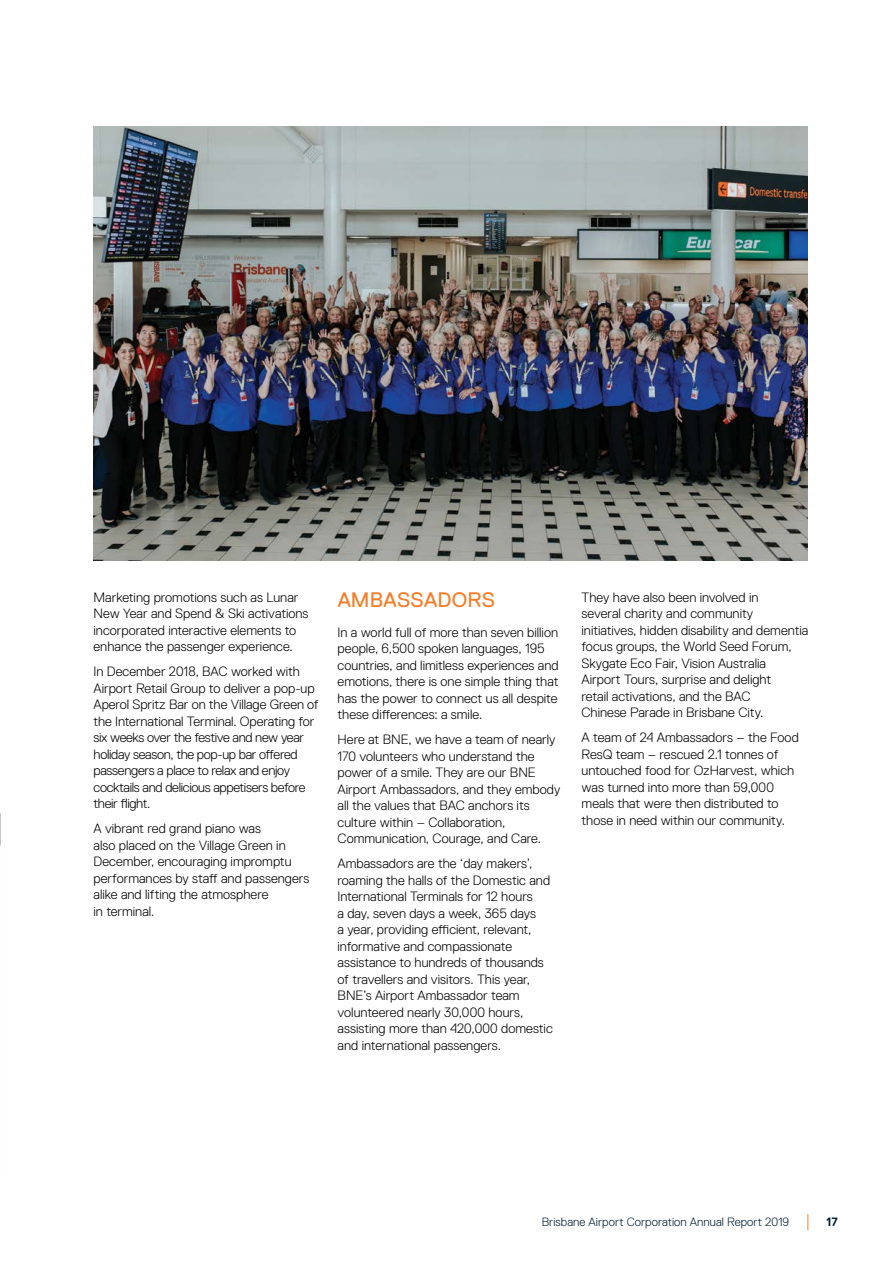
<style>
.page{position:relative;width:893px;height:1263px;background:#fff}
.page>*{position:absolute;margin:0;border:0;box-sizing:border-box;transform-origin:0 0}
.t1{font:21px "Replica Std";letter-spacing:.01em;color:#f57e29}
.t2{font:300 13.5px/16.5px "Replica Std";color:#000}
.t3{font:300 13.5px/16.5px "Replica Std";letter-spacing:-.02em;color:#000}
.t4{font:300 12px "Replica Std";letter-spacing:.005em;color:#001d34}
.t5{font:700 12px "Replica Std";color:#001d34}
</style>
<div class="page">
<svg style="left:807px;top:1214px;width:1px;height:16px"></svg>
<img style="left:94px;top:126px;width:713px;height:434px">
<p class="t2" style="left:94px;top:589px;width:216px">Marketing promotions such as Lunar New Year and Spend &amp; Ski activations incorporated interactive elements to enhance the passenger experience.</p>
<p class="t3" style="left:94px;top:663px;width:227px">In December 2018, BAC worked with Airport Retail Group to deliver a pop-up Aperol Spritz Bar on the Village Green of the International Terminal. Operating for six weeks over the festive and new year holiday season, the pop-up bar offered passengers a place to relax and enjoy cocktails and delicious appetisers before their flight.</p>
<p class="t2" style="left:94px;top:820px;width:217px">A vibrant red grand piano was<br>also placed on the Village Green in<br>December, encouraging impromptu performances by staff and passengers alike and lifting the atmosphere<br>in terminal.</p>
<h1 class="t1" style="left:338px;top:589px;width:159px">AMBASSADORS</h1>
<p class="t2" style="left:338px;top:624px;width:223px">In a world full of more than seven billion people, 6,500 spoken languages, 195 countries, and limitless experiences and emotions, there is one simple thing that has the power to connect us all despite these differences: a smile.</p>
<p class="t2" style="left:338px;top:731px;width:224px">Here at BNE, we have a team of nearly 170 volunteers who understand the power of a smile. They are our BNE Airport Ambassadors, and they embody all the values that BAC anchors its culture within – Collaboration, Communication, Courage, and Care.</p>
<p class="t2" style="left:338px;top:855px;width:217px">Ambassadors are the ‘day makers’, roaming the halls of the Domestic and International Terminals for 12 hours<br>a day, seven days a week, 365 days<br>a year, providing efficient, relevant, informative and compassionate assistance to hundreds of thousands of travellers and visitors. This year, BNE’s Airport Ambassador team volunteered nearly 30,000 hours, assisting more than 420,000 domestic and international passengers.</p>
<p class="t2" style="left:582px;top:589px;width:228px">They have also been involved in<br>several charity and community initiatives, hidden disability and dementia focus groups, the World Seed Forum, Skygate Eco Fair, Vision Australia Airport Tours, surprise and delight<br>retail activations, and the BAC<br>Chinese Parade in Brisbane City.</p>
<p class="t2" style="left:582px;top:729px;width:219px">A team of 24 Ambassadors – the Food ResQ team – rescued 2.1 tonnes of untouched food for OzHarvest, which was turned into more than 59,000 meals that were then distributed to those in need within our community.</p>
<p class="t4" style="left:542px;top:1215px;width:249px">Brisbane Airport Corporation Annual Report 2019</p>
<p class="t5" style="left:827px;top:1215px;width:13px">17</p>
</div>
